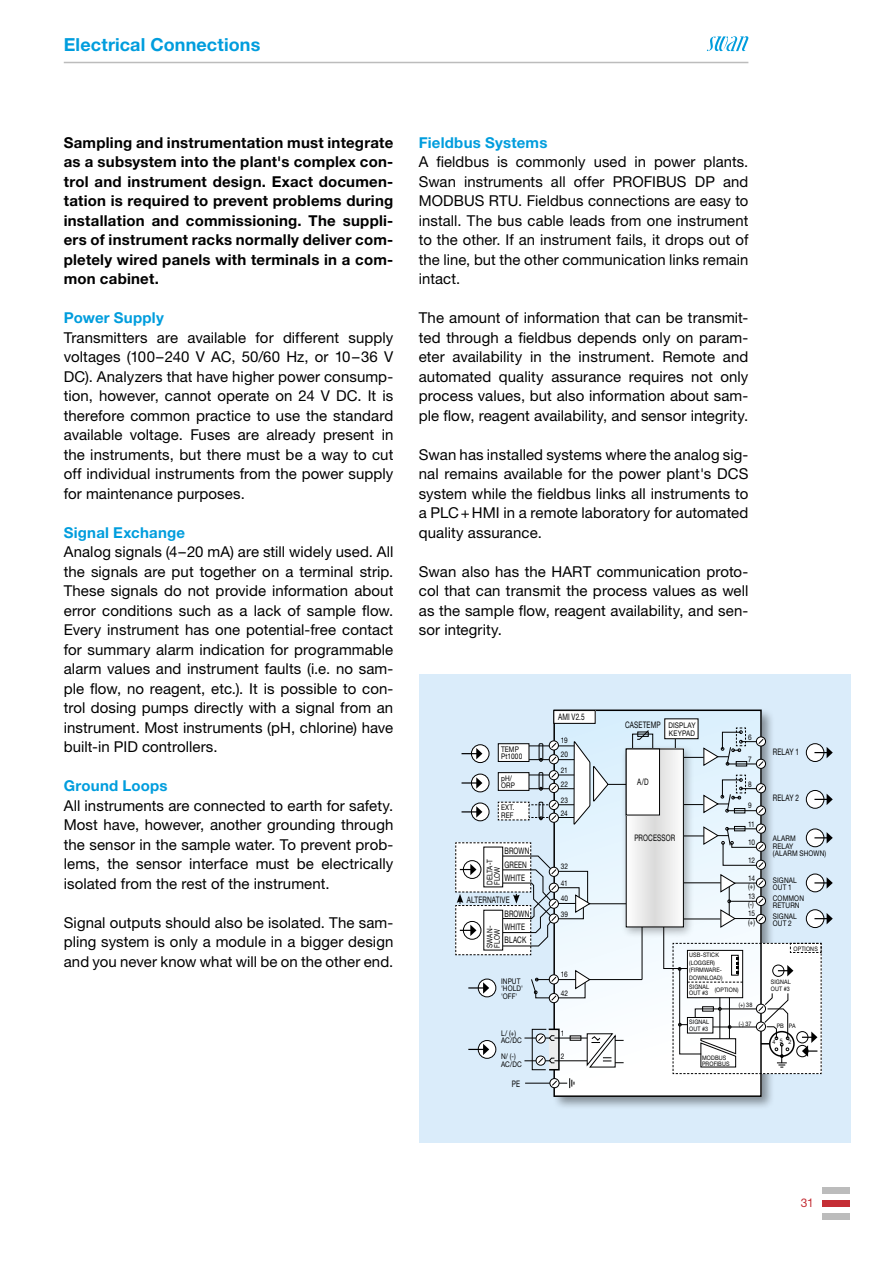
<style>
.page{position:relative;width:893px;height:1263px;background:#fff}
.page>*{position:absolute;margin:0;border:0;box-sizing:border-box;transform-origin:0 0}
.t1{font:700 18px "Helvetica Neue LT Std";letter-spacing:.005em;color:#009ddd}
.t2{font:15px/19.5px "Helvetica Neue LT Std";letter-spacing:.005em;color:#000;text-align:justify}
.t3{font:700 15px/19.5px "Helvetica Neue LT Std";letter-spacing:.015em;color:#000;text-align:justify}
.t4{font:700 15px "Helvetica Neue LT Std";letter-spacing:.015em;color:#009ddd}
.t5{font:12px "Helvetica Neue LT Std";color:#c42e35}
.t6{font:9px "Helvetica Neue LT Std";letter-spacing:.02em;color:#000;scale:.72 1}
.t7{font:7.8px/7.5px "Helvetica Neue LT Std";letter-spacing:.02em;color:#000;scale:.84 1}
.t8{font:6.15px/7.5px "Helvetica Neue LT Std";letter-spacing:.02em;color:#000;scale:.88 1}
</style>
<div class="page">
<div style="left:822px;top:1200px;width:28px;height:7px;background:#c42e35"></div>
<div style="left:822px;top:1187px;width:28px;height:7px;background:#bcbcbc"></div>
<div style="left:822px;top:1213px;width:28px;height:7px;background:#bcbcbc"></div>
<hr style="left:64px;top:62px;width:684px;height:1px;background:#bcbcbc">
<svg style="left:707px;top:36px;width:41px;height:15px"></svg>
<div style="left:419px;top:674px;width:431px;height:468px;background:#daecfa"></div>
<div style="left:552px;top:708px;width:223px;height:402px;background:#000;opacity:.4"></div>
<svg style="left:556px;top:712px;width:203px;height:382px"></svg>
<div style="left:632px;top:734px;width:21px;height:17px;border:1px solid #000"></div>
<div style="left:665px;top:719px;width:33px;height:20px;background:#fff"></div>
<div style="left:554px;top:710px;width:41px;height:13px;background:#fff"></div>
<div style="left:553px;top:710px;width:43px;height:14px;border:1px solid #000"></div>
<svg style="left:636px;top:729px;width:13px;height:11px"></svg>
<div style="left:806px;top:744px;width:18px;height:17px;background:#fff;border-radius:50%"></div>
<div style="left:806px;top:743px;width:18px;height:19px;border:1px solid #000;border-radius:50%"></div>
<div style="left:806px;top:790px;width:18px;height:18px;background:#fff;border-radius:50%"></div>
<div style="left:806px;top:790px;width:18px;height:19px;border:1px solid #000;border-radius:50%"></div>
<svg style="left:814px;top:747px;width:19px;height:11px"></svg>
<svg style="left:814px;top:794px;width:19px;height:11px"></svg>
<div style="left:549px;top:740px;width:10px;height:10px;border:1px solid #000;border-radius:50%"></div>
<div style="left:756px;top:736px;width:10px;height:10px;border:1px solid #000;border-radius:50%"></div>
<div style="left:756px;top:783px;width:10px;height:10px;border:1px solid #000;border-radius:50%"></div>
<div style="left:756px;top:806px;width:9px;height:9px;background:#111;border-radius:50%"></div>
<div style="left:756px;top:806px;width:10px;height:9px;border:1px solid #000;border-radius:50%"></div>
<div style="left:756px;top:824px;width:9px;height:9px;background:#333637;border-radius:50%"></div>
<div style="left:756px;top:824px;width:10px;height:9px;border:1px solid #000;border-radius:50%"></div>
<div style="left:756px;top:759px;width:10px;height:10px;border:1px solid #000;border-radius:50%"></div>
<hr style="left:536px;top:979px;width:106px;height:1px;background:#000">
<hr style="left:642px;top:922px;width:1px;height:57px;background:#000">
<div style="left:621px;top:744px;width:73px;height:194px;background:#000;opacity:.3"></div>
<svg style="left:628px;top:751px;width:54px;height:174px;background:#e9e9e9"></svg>
<div style="left:626px;top:749px;width:33px;height:66px;background:#fff"></div>
<div style="left:626px;top:749px;width:34px;height:66px;border:1px solid #000"></div>
<svg style="left:455px;top:741px;width:169px;height:402px"></svg>
<svg style="left:683px;top:774px;width:81px;height:40px"></svg>
<svg style="left:684px;top:727px;width:80px;height:40px"></svg>
<svg style="left:663px;top:825px;width:170px;height:249px"></svg>
<p class="t1" style="left:64px;top:34px;width:198px">Electrical Connections</p>
<p class="t3" style="left:64px;top:132px;width:331px">Sampling and instrumentation must integrate as a subsystem into the plant's complex con&shy;trol and instrument design. Exact documen&shy;tation is required to prevent problems during installation and commissioning. The suppli&shy;ers of instrument racks normally deliver com&shy;pletely wired panels with terminals in a com&shy;mon cabinet.</p>
<p class="t4" style="left:64px;top:308px;width:102px">Power Supply</p>
<p class="t2" style="left:64px;top:327px;width:331px">Transmitters are available for different supply voltages (100–240 V AC, 50/60 Hz, or 10–36 V DC). Analyzers that have higher power consump&shy;tion, however, cannot operate on 24 V DC. It is therefore common practice to use the standard available voltage. Fuses are already present in the instruments, but there must be a way to cut off individual instruments from the power supply for maintenance purposes.</p>
<p class="t4" style="left:64px;top:523px;width:123px">Signal Exchange</p>
<p class="t2" style="left:64px;top:542px;width:331px">Analog signals (4–20 mA) are still widely used. All the signals are put together on a terminal strip.<br>These signals do not provide information about error conditions such as a lack of sample flow.<br>Every instrument has one potential-free contact for summary alarm indication for programmable alarm values and instrument faults (i.e. no sam&shy;ple flow, no reagent, etc.). It is possible to con&shy;trol dosing pumps directly with a signal from an instrument. Most instruments (pH, chlorine) have built-in PID controllers.</p>
<p class="t4" style="left:64px;top:776px;width:105px">Ground Loops</p>
<p class="t2" style="left:64px;top:795px;width:331px">All instruments are connected to earth for safety.<br>Most have, however, another grounding through the sensor in the sample water. To prevent prob&shy;lems, the sensor interface must be electrically isolated from the rest of the instrument.</p>
<p class="t2" style="left:64px;top:912px;width:331px">Signal outputs should also be isolated. The sam&shy;pling system is only a module in a bigger design and you never know what will be on the other end.</p>
<p class="t6" style="left:504px;top:922px;width:30px">WHITE</p>
<p class="t4" style="left:419px;top:133px;width:130px">Fieldbus Systems</p>
<p class="t2" style="left:419px;top:152px;width:331px">A fieldbus is commonly used in power plants.<br>Swan instruments all offer PROFIBUS DP and MODBUS RTU. Fieldbus connections are easy to install. The bus cable leads from one instrument to the other. If an instrument fails, it drops out of the line, but the other communication links remain intact.</p>
<p class="t2" style="left:419px;top:308px;width:331px">The amount of information that can be transmit&shy;ted through a fieldbus depends only on param&shy;eter availability in the instrument. Remote and automated quality assurance requires not only process values, but also information about sam&shy;ple flow, reagent availability, and sensor integrity.</p>
<p class="t2" style="left:419px;top:444px;width:331px">Swan has installed systems where the analog sig&shy;nal remains available for the power plant's DCS system while the fieldbus links all instruments to a PLC+HMI in a remote laboratory for automated quality assurance.</p>
<p class="t2" style="left:419px;top:561px;width:331px">Swan also has the HART communication proto&shy;col that can transmit the process values as well as the sample flow, reagent availability, and sen&shy;sor integrity.</p>
<p class="t6" style="left:558px;top:712px;width:39px">AMI V2.5</p>
<p class="t6" style="left:625px;top:719px;width:51px">CASETEMP</p>
<p class="t7" style="left:668px;top:722px;width:34px">DISPLAY<br>KEYPAD</p>
<p class="t7" style="left:748px;top:733px;width:6px">6</p>
<p class="t7" style="left:748px;top:756px;width:6px">7</p>
<p class="t7" style="left:748px;top:780px;width:6px">8</p>
<p class="t7" style="left:748px;top:802px;width:6px">9</p>
<p class="t7" style="left:748px;top:820px;width:10px">11</p>
<p class="t7" style="left:748px;top:838px;width:10px">10</p>
<p class="t7" style="left:748px;top:856px;width:10px">12</p>
<p class="t7" style="left:748px;top:875px;width:10px">14</p>
<p class="t7" style="left:748px;top:888px;width:10px;line-height:17px">13<br>15</p>
<p class="t7" style="left:561px;top:737px;width:10px">19</p>
<p class="t7" style="left:501px;top:745px;width:27px">TEMP<br>Pt1000</p>
<p class="t6" style="left:773px;top:747px;width:38px">RELAY 1</p>
<p class="t6" style="left:773px;top:792px;width:38px">RELAY 2</p>
<p class="t7" style="left:773px;top:834px;width:65px">ALARM<br>RELAY<br>(ALARM SHOWN)</p>
<p class="t7" style="left:773px;top:876px;width:30px">SIGNAL<br>OUT 1</p>
<p class="t7" style="left:773px;top:894px;width:39px">COMMON<br>RETURN</p>
<p class="t7" style="left:773px;top:912px;width:30px">SIGNAL<br>OUT 2</p>
<p class="t7" style="left:561px;top:746px;width:10px;line-height:15.9px">20<br>21</p>
<p class="t7" style="left:561px;top:776px;width:10px;line-height:15.9px">22<br>23</p>
<p class="t7" style="left:561px;top:809px;width:10px">24</p>
<p class="t7" style="left:501px;top:774px;width:18px">pH/<br>ORP</p>
<p class="t7" style="left:501px;top:804px;width:18px">EXT.<br>REF</p>
<p class="t6" style="left:637px;top:777px;width:18px">A/D</p>
<p class="t6" style="left:634px;top:833px;width:58px">PROCESSOR</p>
<p class="t6" style="left:504px;top:845px;width:36px">BROWN</p>
<p class="t7" style="left:486px;top:885px;width:32px;rotate:-90deg">DELTA-T<br>FLOW</p>
<p class="t6" style="left:504px;top:859px;width:33px">GREEN</p>
<p class="t7" style="left:561px;top:857px;width:10px;line-height:17px">32<br>41</p>
<p class="t7" style="left:561px;top:890px;width:10px;line-height:15.9px">40<br>39</p>
<p class="t6" style="left:504px;top:872px;width:30px">WHITE</p>
<p class="t6" style="left:467px;top:894px;width:61px">ALTERNATIVE</p>
<p class="t6" style="left:504px;top:935px;width:32px">BLACK</p>
<p class="t7" style="left:748px;top:882px;width:10px">(+)</p>
<p class="t7" style="left:748px;top:901px;width:8px">(-)</p>
<p class="t7" style="left:748px;top:919px;width:10px">(+)</p>
<p class="t6" style="left:504px;top:908px;width:36px">BROWN</p>
<p class="t7" style="left:486px;top:948px;width:28px;rotate:-90deg">SWAN-<br>FLOW</p>
<p class="t8" style="left:793px;top:944px;width:29px">OPTIONS</p>
<p class="t8" style="left:689px;top:951px;width:39px">USB-STICK (LOGGER) (FIRMWARE-<br>DOWNLOAD)</p>
<p class="t8" style="left:689px;top:984px;width:24px;line-height:6px">SIGNAL<br>OUT #3</p>
<p class="t8" style="left:689px;top:1018px;width:24px">SIGNAL<br>OUT #3</p>
<p class="t7" style="left:561px;top:970px;width:10px">16</p>
<p class="t7" style="left:561px;top:989px;width:10px">42</p>
<p class="t7" style="left:561px;top:1029px;width:6px">1</p>
<p class="t7" style="left:561px;top:1052px;width:6px">2</p>
<p class="t7" style="left:501px;top:977px;width:28px">INPUT 'HOLD' 'OFF'</p>
<p class="t7" style="left:501px;top:1029px;width:26px">L/ (+)<br>AC/DC</p>
<p class="t7" style="left:501px;top:1053px;width:26px">N/ (-)<br>AC/DC</p>
<p class="t8" style="left:771px;top:979px;width:24px;line-height:6.8px">SIGNAL<br>OUT #3</p>
<p class="t8" style="left:715px;top:986px;width:28px">(OPTION)</p>
<p class="t8" style="left:739px;top:1001px;width:17px">(+) 38</p>
<p class="t8" style="left:739px;top:1019px;width:16px">(-) 37</p>
<p class="t8" style="left:777px;top:1022px;width:23px">PB PA</p>
<p class="t8" style="left:772px;top:1038px;width:23px">45 2</p>
<p class="t8" style="left:702px;top:1054px;width:33px;line-height:6px">MODBUS<br>PROFIBUS</p>
<p class="t6" style="left:512px;top:1078px;width:13px">PE</p>
<p class="t5" style="left:801px;top:1196px;width:15px">31</p>
</div>
